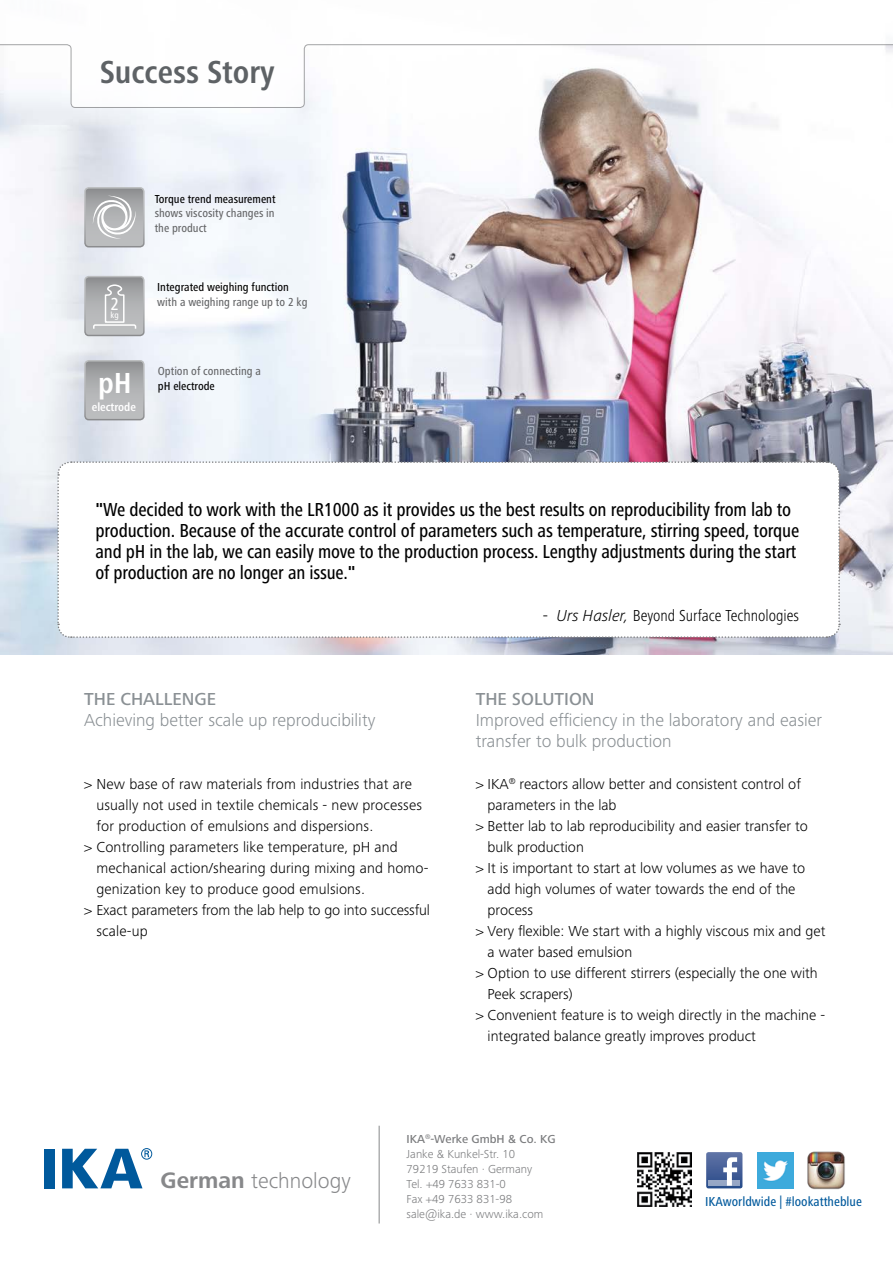
<style>
.page{position:relative;width:893px;height:1263px;background:#fff}
.page>*{position:absolute;margin:0;border:0;box-sizing:border-box;transform-origin:0 0}
.t1{font:700 condensed 33px "Frutiger Next IKA";color:#5f6366}
.t2{font:700 condensed 30px "Frutiger Next IKA";color:#fff}
.t3{font:300 22.05px "Frutiger Next IKA";color:#87888a}
.t4{font:500 condensed 19.5px/21px "Frutiger Next IKA";letter-spacing:-.01em;color:#000}
.t5{font:300 18px/21px "Frutiger Next IKA";color:#8a9094}
.t6{font:500 18px "Frutiger Next IKA";color:#8a9094}
.t7{font:300 condensed 16.5px "Frutiger Next IKA";color:#000}
.t8{font:300 15px "Frutiger Next IKA";color:#000}
.t9{font:500 condensed 13.5px "Frutiger Next IKA";color:#00599c}
.t10{font:300 12px/15px "Frutiger Next IKA";color:#7b7c7e}
.t11{font:500 condensed 12px/14.4px "Frutiger Next IKA";color:#646567}
.t12{font:500 condensed 12px "Frutiger Next IKA";color:#000}
.t13{font:700 condensed 12px "Frutiger Next IKA";color:#fff}
.t14{font:500 condensed 9px "Frutiger Next IKA";color:#fff}
.s1{font-weight:700}
.s2{font-stretch:normal}
.s3{font-style:italic;font-stretch:normal}
.s4{font-weight:700;font-size:23.25px}
.s5{font-weight:500}
</style>
<div class="page">
<img style="left:0;top:108px;width:893px;height:546px">
<svg style="left:0;top:44px;width:893px;height:64px"></svg>
<hr style="left:379px;top:1126px;width:1px;height:97px;background:#87888a">
<img style="left:637px;top:1152px;width:54px;height:54px">
<svg style="left:706px;top:1152px;width:36px;height:36px"></svg>
<img style="left:757px;top:1152px;width:37px;height:36px">
<img style="left:807px;top:1151px;width:38px;height:39px">
<div style="left:44px;top:1149px;width:11px;height:39px;background:#00599c"></div>
<svg style="left:62px;top:1148px;width:90px;height:40px"></svg>
<svg style="left:85px;top:363px;width:59px;height:57px;background:#adafb0"></svg>
<div style="left:84px;top:360px;width:61px;height:60px;border:2px solid #fff;border-radius:4px"></div>
<svg style="left:57px;top:461px;width:784px;height:178px"></svg>
<div style="left:84px;top:187px;width:61px;height:60px;border:2px solid #fff;border-radius:4px"></div>
<svg style="left:85px;top:188px;width:59px;height:59px;background:#b7b8ba"></svg>
<div style="left:85px;top:277px;width:59px;height:58px;background:linear-gradient(to bottom,#969799,#c5c6c8);border-radius:4px"></div>
<div style="left:84px;top:276px;width:61px;height:60px;border:2px solid #fff;border-radius:4px"></div>
<svg style="left:92px;top:284px;width:45px;height:46px;background:#b8babb"></svg>
<h1 class="t1" style="left:99px;top:53px;width:177px">Success Story</h1>
<p class="t14" style="left:110px;top:310px;width:10px"><sup>2</sup>k g</p>
<p class="t12" style="left:155px;top:192px;width:122px">Torque trend measurement</p>
<p class="t11" style="left:155px;top:206px;width:122px">shows viscosity changes in the product</p>
<p class="t12" style="left:157px;top:280px;width:133px">Integrated weighing function</p>
<p class="t11" style="left:157px;top:294px;width:152px">with a weighing range up to 2 kg</p>
<p class="t11" style="left:158px;top:364px;width:105px">Option of connecting a</p>
<h2 class="t2" style="left:98px;top:365px;width:35px">pH</h2>
<p class="t12" style="left:158px;top:379px;width:59px">pH electrode</p>
<p class="t13" style="left:92px;top:400px;width:46px">electrode</p>
<p class="t4" style="left:96px;top:499px;width:705px"><span class="s1">"</span>We decided to work with the LR1000 as it provides us the best results on reproducibility from lab to production. Because of the accurate control of parameters such as temperature, stirring speed, torque and pH in the lab, we can easily move to the production process. Lengthy adjustments during the start of production are no longer an issue.<span class="s1">"</span></p>
<p class="t7" style="left:543px;top:606px;width:258px"><span class="s2">-</span> <span class="s3">Urs Hasler,</span> Beyond Surface Technologies</p>
<p class="t6" style="left:84px;top:689px;width:133px">THE CHALLENGE</p>
<p class="t5" style="left:84px;top:710px;width:293px">Achieving better scale up reproducibility</p>
<p class="t8" style="left:84px;top:775px;width:329px">&gt; New base of raw materials from industries that are</p>
<p class="t8" style="left:96px;top:796px;width:327px">usually not used in textile chemicals - new processes</p>
<p class="t8" style="left:96px;top:817px;width:278px">for production of emulsions and dispersions.</p>
<p class="t8" style="left:84px;top:838px;width:315px">&gt; Controlling parameters like temperature, pH and</p>
<p class="t8" style="left:96px;top:859px;width:334px">mechanical action/shearing during mixing and homo-</p>
<p class="t8" style="left:96px;top:880px;width:270px">genization key to produce good emulsions.</p>
<p class="t8" style="left:84px;top:901px;width:347px">&gt; Exact parameters from the lab help to go into successful</p>
<p class="t8" style="left:96px;top:922px;width:53px">scale-up</p>
<p class="t6" style="left:476px;top:689px;width:120px">THE SOLUTION</p>
<p class="t5" style="left:476px;top:710px;width:348px">Improved efficiency in the laboratory and easier transfer to bulk production</p>
<p class="t8" style="left:476px;top:775px;width:327px">&gt; IKA<sup>®</sup> reactors allow better and consistent control of</p>
<p class="t8" style="left:488px;top:796px;width:130px">parameters in the lab</p>
<p class="t8" style="left:476px;top:817px;width:334px">&gt; Better lab to lab reproducibility and easier transfer to</p>
<p class="t8" style="left:488px;top:838px;width:98px">bulk production</p>
<p class="t8" style="left:476px;top:859px;width:331px">&gt; It is important to start at low volumes as we have to</p>
<p class="t8" style="left:488px;top:880px;width:309px">add high volumes of water towards the end of the</p>
<p class="t8" style="left:488px;top:901px;width:47px">process</p>
<p class="t8" style="left:476px;top:922px;width:351px">&gt; Very flexible: We start with a highly viscous mix and get</p>
<p class="t8" style="left:488px;top:943px;width:146px">a water based emulsion</p>
<p class="t8" style="left:476px;top:964px;width:343px">&gt; Option to use different stirrers (especially the one with</p>
<p class="t8" style="left:488px;top:985px;width:87px">Peek scrapers)</p>
<p class="t8" style="left:476px;top:1006px;width:351px">&gt; Convenient feature is to weigh directly in the machine -</p>
<p class="t8" style="left:488px;top:1027px;width:270px">integrated balance greatly improves product</p>
<h3 class="t3" style="left:161px;top:1168px;width:192px"><span class="s4">German</span> technology</h3>
<p class="t10" style="left:407px;top:1131px;width:151px"><span class="s5">IKA</span><sup>®</sup><span class="s5">-Werke GmbH &amp; Co. KG<br></span>Janke &amp; Kunkel-Str. 10<br>79219 Staufen · Germany<br>Tel. +49 7633 831-0<br>Fax +49 7633 831-98 sale@ika.de · www.ika.com</p>
<p class="t9" style="left:705px;top:1194px;width:158px">IKAworldwide | #lookattheblue</p>
</div>
